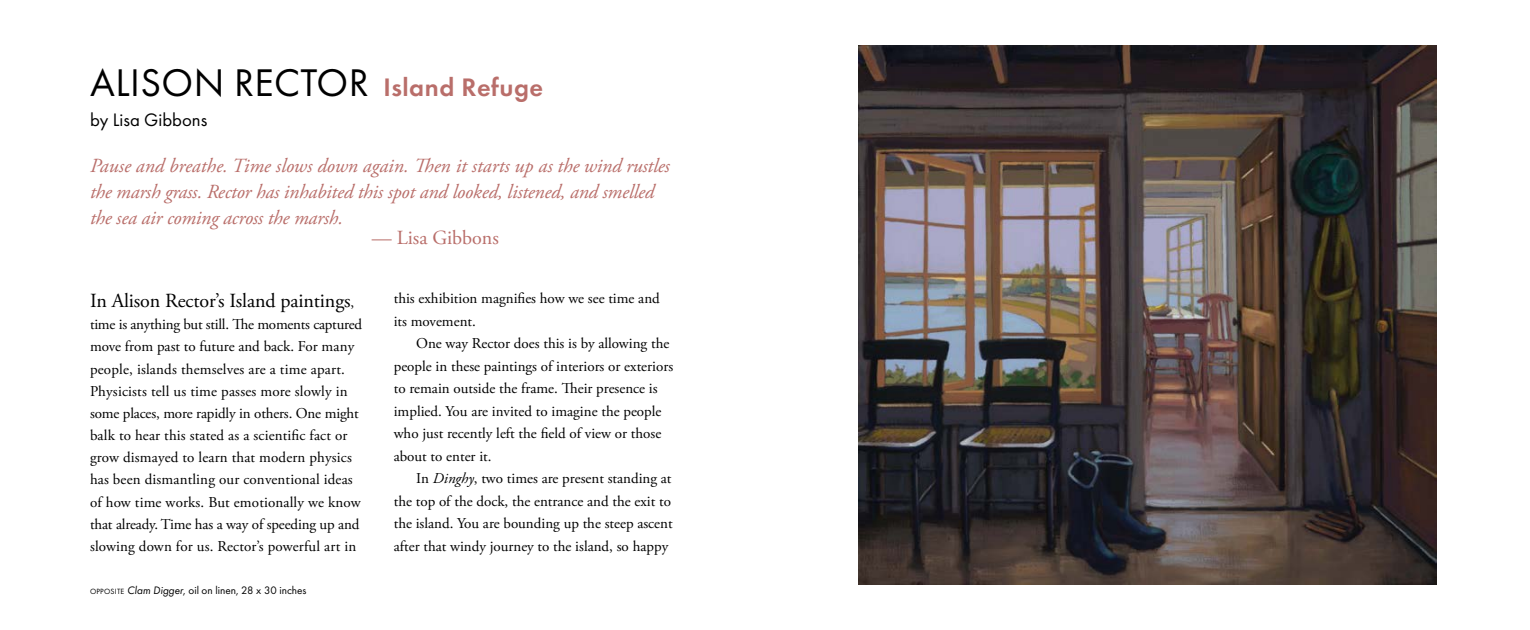
<style>
.page{position:relative;width:1530px;height:630px;background:#fff}
.page>*{position:absolute;margin:0;border:0;box-sizing:border-box;transform-origin:0 0}
.t1{font:40px "Futura PT";letter-spacing:.01em;color:#000}
.t2{font:italic 20px/26.2px "Adobe Garamond Pro";letter-spacing:-.01em;color:#b96e6a}
.t3{font:20px "Adobe Garamond Pro";letter-spacing:-.005em;color:#000}
.t4{font:20px "Adobe Garamond Pro";color:#b96e6a}
.t5{font:18.75px "Futura PT";color:#000}
.t6{font:15px/22.1px "Adobe Garamond Pro";color:#000}
.t7{font:11.25px "Futura PT";color:#000}
.s1{font-weight:600;font-size:26.25px;color:#b96e6a}
.s2{font-size:15px}
.s3{font-size:7.88px}
.s4{font-style:italic}
</style>
<div class="page">
<img style="left:858px;top:45px;width:579px;height:540px">
<h1 class="t1" style="left:90px;top:59px;width:455px">ALISON RECTOR <span class="s1">Island Refuge</span></h1>
<p class="t5" style="left:90px;top:109px;width:119px">by Lisa Gibbons</p>
<h2 class="t2" style="left:90px;top:153px;width:581px">Pause and breathe. Time slows down again. Then it starts up as the wind rustles the marsh grass. Rector has inhabited this spot and looked, listened, and smelled the sea air coming across the marsh.</h2>
<h2 class="t4" style="left:372px;top:226px;width:129px">— Lisa Gibbons</h2>
<h2 class="t3" style="left:90px;top:289px;width:266px">In Alison Rector’s Island paintings<span class="s2">,</span></h2>
<p class="t6" style="left:90px;top:314px;width:274px">time is anything but still. The moments captured move from past to future and back. For many people, islands themselves are a time apart.<br>Physicists tell us time passes more slowly in some places, more rapidly in others. One might balk to hear this stated as a scientific fact or grow dismayed to learn that modern physics has been dismantling our conventional ideas of how time works. But emotionally we know that already. Time has a way of speeding up and slowing down for us. Rector’s powerful art in</p>
<p class="t7" style="left:90px;top:583px;width:218px"><span class="s3">OPPOSITE</span> <span class="s4">Clam Digger</span>, oil on linen, 28 x 30 inches</p>
<p class="t6" style="left:394px;top:288px;width:268px;line-height:22.5px">this exhibition magnifies how we see time and its movement.</p>
<p class="t6" style="left:394px;top:333px;width:281px;line-height:22.5px;text-indent:22px">One way Rector does this is by allowing the people in these paintings of interiors or exteriors to remain outside the frame. Their presence is implied. You are invited to imagine the people who just recently left the field of view or those about to enter it.</p>
<p class="t6" style="left:394px;top:468px;width:280px;line-height:22.5px;text-align:justify;text-indent:22px">In <span class="s4">Dinghy</span>, two times are present standing at the top of the dock, the entrance and the exit to the island. You are bounding up the steep ascent after that windy journey to the island, so happy</p>
</div>
